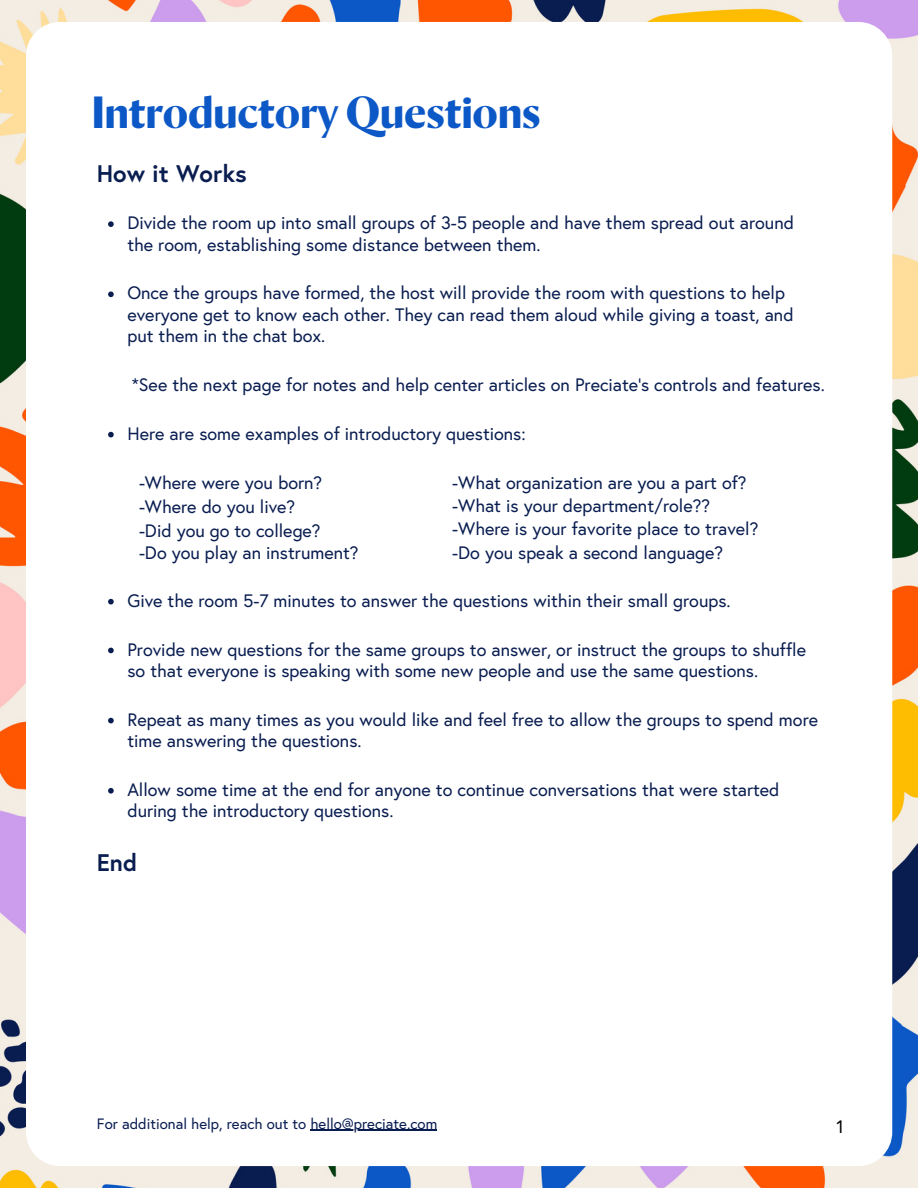
<style>
.page{position:relative;width:918px;height:1188px;background:#fff}
.page>*{position:absolute;margin:0;border:0;box-sizing:border-box;transform-origin:0 0}
.t1{font:700 42px "Orleans";color:#0c58c6}
.t2{font:700 24px "Europa";color:#091d50}
.t3{font:18px/21.3px "Europa";color:#091d50}
.t4{font:18px "Europa";color:#000}
.t5{font:15px "Europa";color:#091d50}
</style>
<div class="page">
<img style="left:0;top:0;width:918px;height:1188px">
<div style="left:26px;top:22px;width:866px;height:1144px;background:#fff;border-radius:34px"></div>
<svg style="left:108px;top:221px;width:6px;height:6px"></svg>
<svg style="left:108px;top:292px;width:6px;height:5px"></svg>
<svg style="left:108px;top:432px;width:6px;height:5px"></svg>
<svg style="left:108px;top:599px;width:6px;height:5px"></svg>
<svg style="left:108px;top:648px;width:6px;height:5px"></svg>
<svg style="left:108px;top:718px;width:6px;height:5px"></svg>
<svg style="left:108px;top:788px;width:6px;height:6px"></svg>
<hr style="left:311px;top:1130px;width:126px;height:1px;background:#091d50">
<p class="t1" style="left:92px;top:96px;width:450px">Introductory Questions</p>
<p class="t2" style="left:97px;top:158px;width:151px">How it Works</p>
<p class="t3" style="left:127px;top:212px;width:668px">Divide the room up into small groups of 3-5 people and have them spread out around the room, establishing some distance between them.</p>
<p class="t3" style="left:127px;top:282px;width:668px">Once the groups have formed, the host will provide the room with questions to help everyone get to know each other. They can read them aloud while giving a toast, and put them in the chat box.</p>
<p class="t3" style="left:132px;top:374px;width:695px">*See the next page for notes and help center articles on Preciate's controls and features.</p>
<p class="t3" style="left:127px;top:423px;width:400px">Here are some examples of introductory questions:</p>
<p class="t3" style="left:139px;top:472px;width:185px">-Where were you born?</p>
<p class="t3" style="left:139px;top:496px;width:158px">-Where do you live?</p>
<p class="t3" style="left:452px;top:472px;width:296px">-What organization are you a part of?</p>
<p class="t3" style="left:452px;top:495px;width:259px">-What is your department/role??</p>
<p class="t3" style="left:139px;top:520px;width:183px">-Did you go to college?</p>
<p class="t3" style="left:452px;top:518px;width:308px">-Where is your favorite place to travel?</p>
<p class="t3" style="left:139px;top:542px;width:221px">-Do you play an instrument?</p>
<p class="t3" style="left:452px;top:542px;width:273px">-Do you speak a second language?</p>
<p class="t3" style="left:127px;top:590px;width:605px">Give the room 5-7 minutes to answer the questions within their small groups.</p>
<p class="t3" style="left:127px;top:638px;width:680px">Provide new questions for the same groups to answer, or instruct the groups to shuffle so that everyone is speaking with some new people and use the same questions.</p>
<p class="t3" style="left:127px;top:709px;width:692px">Repeat as many times as you would like and feel free to allow the groups to spend more time answering the questions.</p>
<p class="t3" style="left:127px;top:779px;width:654px">Allow some time at the end for anyone to continue conversations that were started during the introductory questions.</p>
<p class="t2" style="left:97px;top:848px;width:42px">End</p>
<p class="t5" style="left:97px;top:1114px;width:342px">For additional help, reach out to hello@preciate.com</p>
<p class="t4" style="left:836px;top:1115px;width:9px">1</p>
</div>
